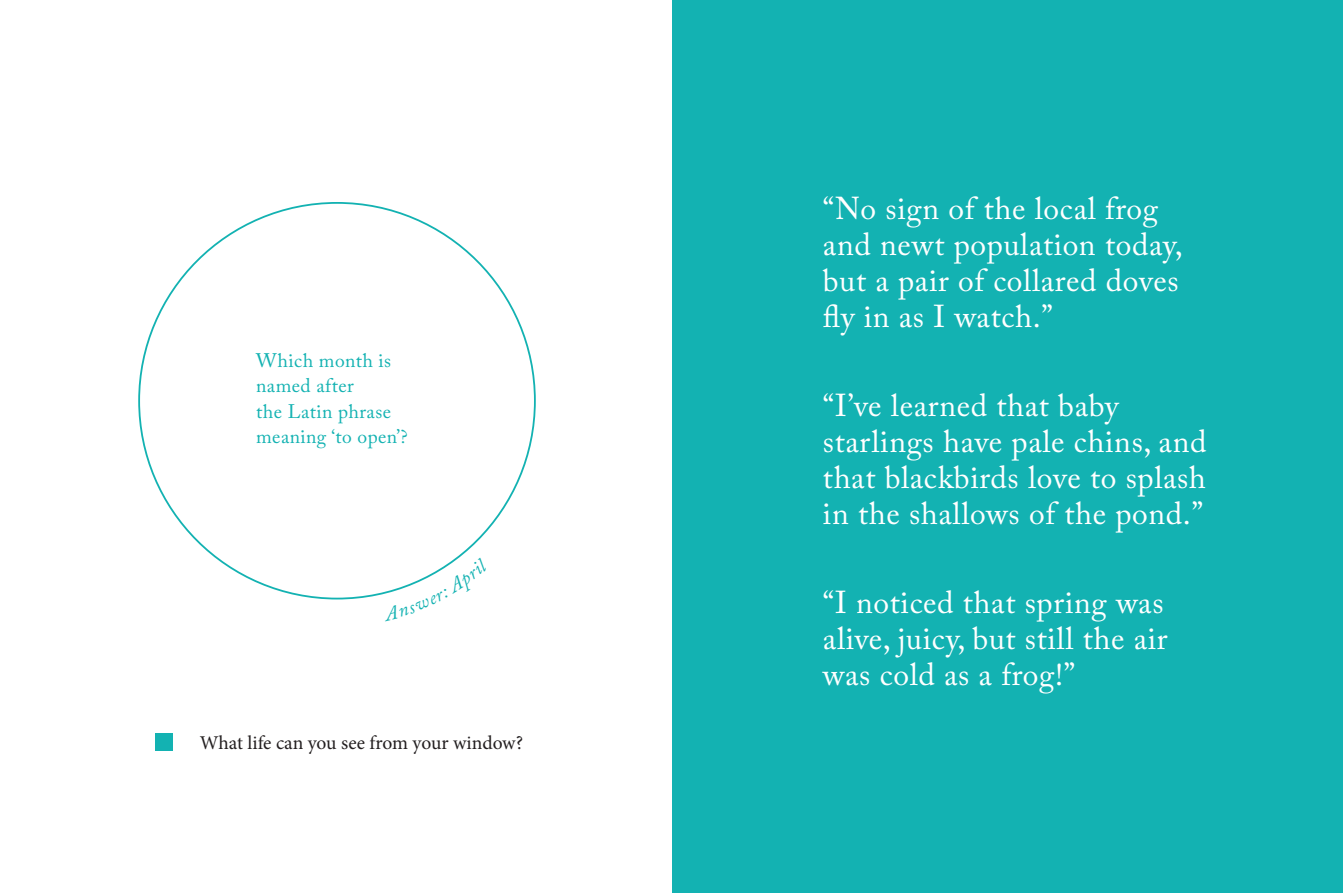
<style>
.page{position:relative;width:1344px;height:893px;background:#fff}
.page>*{position:absolute;margin:0;border:0;box-sizing:border-box;transform-origin:0 0}
.para_01{font:31.5px/36px "Adobe Caslon Pro";letter-spacing:.02em;color:#fff}
.para_2{font:19.5px/25.5px "Adobe Caslon Pro";letter-spacing:.02em;color:#13b2b2}
.para_01-2{font:19.5px "Minion Pro";letter-spacing:-.005em;color:#231f20}
</style>
<div class="page">
<div style="left:673px;top:0;width:670px;height:892px;background:#13b2b2"></div>
<div style="left:155px;top:733px;width:18px;height:18px;background:#13b2b2"></div>
<svg style="left:382px;top:557px;width:78px;height:38px"></svg>
<p class="para_2" style="left:256px;top:347px;width:153px">Which month is named after<br>the Latin phrase meaning ‘to open’?</p>
<p class="para_01-2" style="left:200px;top:729px;width:325px">What life can you see from your window?</p>
<p class="para_01" style="left:823px;top:190px;width:361px">“No sign of the local frog and newt population today, but a pair of collared doves fly in as I watch.”</p>
<p class="para_01" style="left:823px;top:387px;width:385px">“I’ve learned that baby starlings have pale chins, and that blackbirds love to splash in the shallows of the pond.”</p>
<p class="para_01" style="left:823px;top:584px;width:346px">“I noticed that spring was alive, juicy, but still the air was cold as a frog!”</p>
</div>
